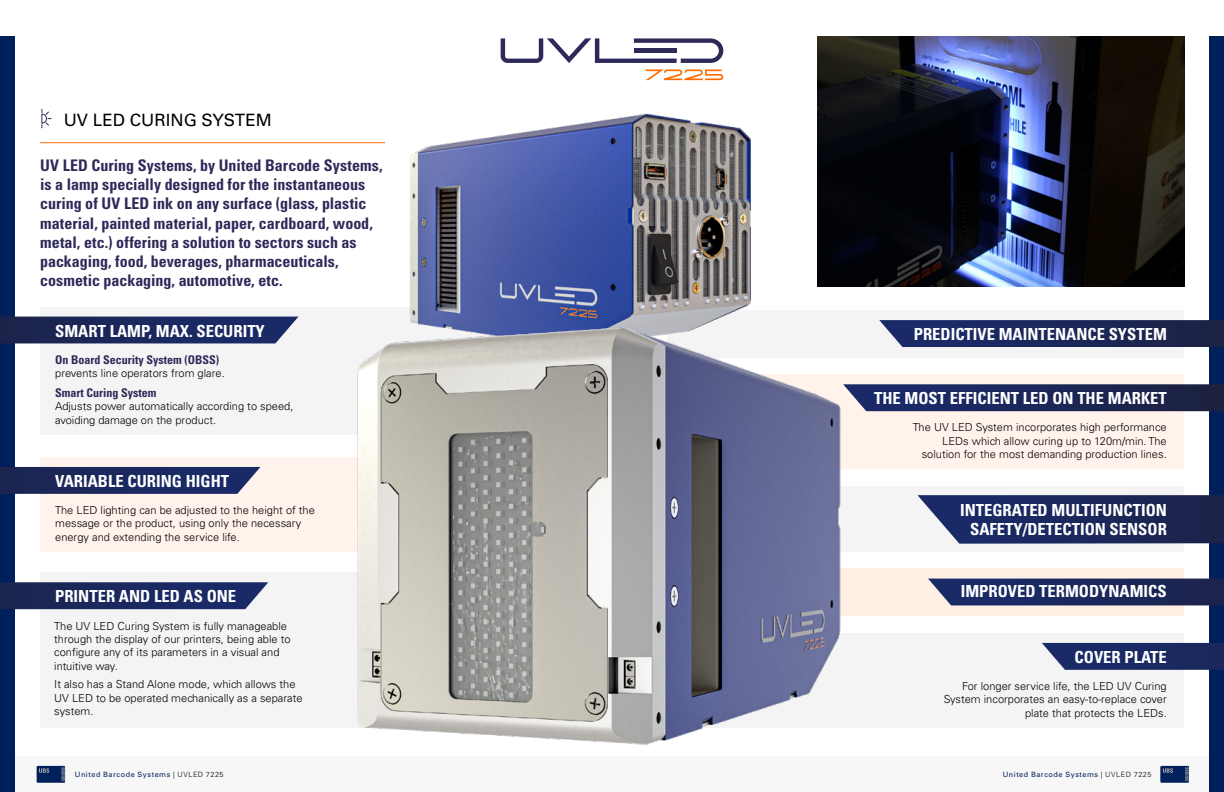
<style>
.page{position:relative;width:1224px;height:792px;background:#fff}
.page>*{position:absolute;margin:0;border:0;box-sizing:border-box;transform-origin:0 0}
.t1{font:17px "Univers";color:#000}
.t2{font:700 condensed 16.6px/19.4px "Univers";color:#fff;text-align:right}
.t3{font:700 condensed 16px/19.2px "Univers";color:#2d2959}
.t4{font:700 condensed 12px "Univers";color:#2d2959}
.t5{font:300 11.1px/13.3px "Univers";color:#000}
.t6{font:7.3px "Univers";letter-spacing:.075em;color:#00205b}
.s1{font-weight:300;color:#000}
</style>
<div class="page">
<div style="left:0;top:756px;width:612px;height:36px;background:#f7f7f7"></div>
<svg style="left:37px;top:766px;width:28px;height:17px"></svg>
<div style="left:0;top:36px;width:15px;height:756px;background:#00205b"></div>
<div style="left:595px;top:756px;width:629px;height:36px;background:#f7f7f7"></div>
<div style="left:1209px;top:36px;width:15px;height:756px;background:#00205b"></div>
<svg style="left:1161px;top:766px;width:28px;height:17px"></svg>
<div style="left:40px;top:307px;width:517px;height:128px;background:#f4f4f4"></div>
<svg style="left:0;top:317px;width:298px;height:26px;background:#222f61"></svg>
<div style="left:40px;top:457px;width:517px;height:95px;background:#fff3eb"></div>
<svg style="left:0;top:467px;width:260px;height:27px;background:#253164"></svg>
<img style="left:818px;top:36px;width:366px;height:250px">
<div style="left:667px;top:310px;width:517px;height:48px;background:#f4f4f4"></div>
<svg style="left:879px;top:320px;width:345px;height:27px;background:#222e5e"></svg>
<div style="left:667px;top:374px;width:517px;height:95px;background:#fff3eb"></div>
<svg style="left:847px;top:384px;width:377px;height:27px;background:#222c5b"></svg>
<div style="left:667px;top:486px;width:517px;height:66px;background:#f4f4f4"></div>
<svg style="left:917px;top:495px;width:307px;height:49px;background:#2c3867"></svg>
<div style="left:667px;top:568px;width:517px;height:47px;background:#fff0e6"></div>
<div style="left:667px;top:633px;width:517px;height:95px;background:#f4f4f4"></div>
<svg style="left:1042px;top:643px;width:182px;height:27px;background:#28366c"></svg>
<div style="left:40px;top:572px;width:517px;height:156px;background:#f4f4f4"></div>
<svg style="left:501px;top:38px;width:222px;height:25px"></svg>
<svg style="left:646px;top:69px;width:77px;height:11px"></svg>
<img style="left:410px;top:114px;width:341px;height:208px">
<img style="left:357px;top:322px;width:490px;height:423px">
<svg style="left:41px;top:109px;width:11px;height:20px"></svg>
<hr style="left:40px;top:142px;width:345px;height:1px;background:#ff6b00">
<svg style="left:0;top:582px;width:268px;height:27px;background:#253265"></svg>
<svg style="left:928px;top:579px;width:296px;height:26px;background:#232f61"></svg>
<h1 class="t1" style="left:64px;top:110px;width:210px">UV LED CURING SYSTEM</h1>
<p class="t3" style="left:40px;top:156px;width:344px">UV LED Curing Systems, by United Barcode Systems, is a lamp specially designed for the instantaneous curing of UV LED ink on any surface (glass, plastic material, painted material, paper, cardboard, wood, metal, etc.) offering a solution to sectors such as packaging, food, beverages, pharmaceuticals, cosmetic packaging, automotive, etc.</p>
<h2 class="t2" style="left:55px;top:321px;width:211px">SMART LAMP, MAX. SECURITY</h2>
<p class="t4" style="left:55px;top:352px;width:166px">On Board Security System (OBSS)</p>
<p class="t5" style="left:55px;top:367px;width:171px">prevents line operators from glare.</p>
<p class="t4" style="left:55px;top:385px;width:103px">Smart Curing System</p>
<p class="t5" style="left:55px;top:400px;width:240px">Adjusts power automatically according to speed, avoiding damage on the product.</p>
<h2 class="t2" style="left:55px;top:472px;width:176px">VARIABLE CURING HIGHT</h2>
<p class="t5" style="left:55px;top:503px;width:261px">The LED lighting can be adjusted to the height of the message or the product, using only the necessary energy and extending the service life.</p>
<h2 class="t2" style="left:914px;top:325px;width:255px">PREDICTIVE MAINTENANCE SYSTEM</h2>
<h2 class="t2" style="left:874px;top:389px;width:294px">THE MOST EFFICIENT LED ON THE MARKET</h2>
<p class="t5" style="left:913px;top:421px;width:256px;text-align:right">The UV LED System incorporates high performance<br>LEDs which allow curing up to 120m/min. The solution for the most demanding production lines.</p>
<h2 class="t2" style="left:960px;top:500px;width:208px">INTEGRATED MULTIFUNCTION<br>SAFETY/DETECTION SENSOR</h2>
<h2 class="t2" style="left:55px;top:587px;width:183px">PRINTER AND LED AS ONE</h2>
<h2 class="t2" style="left:961px;top:582px;width:208px">IMPROVED TERMODYNAMICS</h2>
<p class="t5" style="left:54px;top:619px;width:238px">The UV LED Curing System is fully manageable through the display of our printers, being able to configure any of its parameters in a visual and intuitive way.</p>
<p class="t5" style="left:54px;top:678px;width:250px">It also has a Stand Alone mode, which allows the<br>UV LED to be operated mechanically as a separate system.</p>
<h2 class="t2" style="left:1075px;top:647px;width:94px">COVER PLATE</h2>
<p class="t5" style="left:944px;top:679px;width:225px;text-align:right">For longer service life, the LED UV Curing<br>System incorporates an easy-to-replace cover plate that protects the LEDs.</p>
<p class="t6" style="left:75px;top:770px;width:150px">United Barcode Systems <span class="s1">| UVLED 7225</span></p>
<p class="t6" style="left:1003px;top:770px;width:150px">United Barcode Systems <span class="s1">| UVLED 7225</span></p>
</div>
